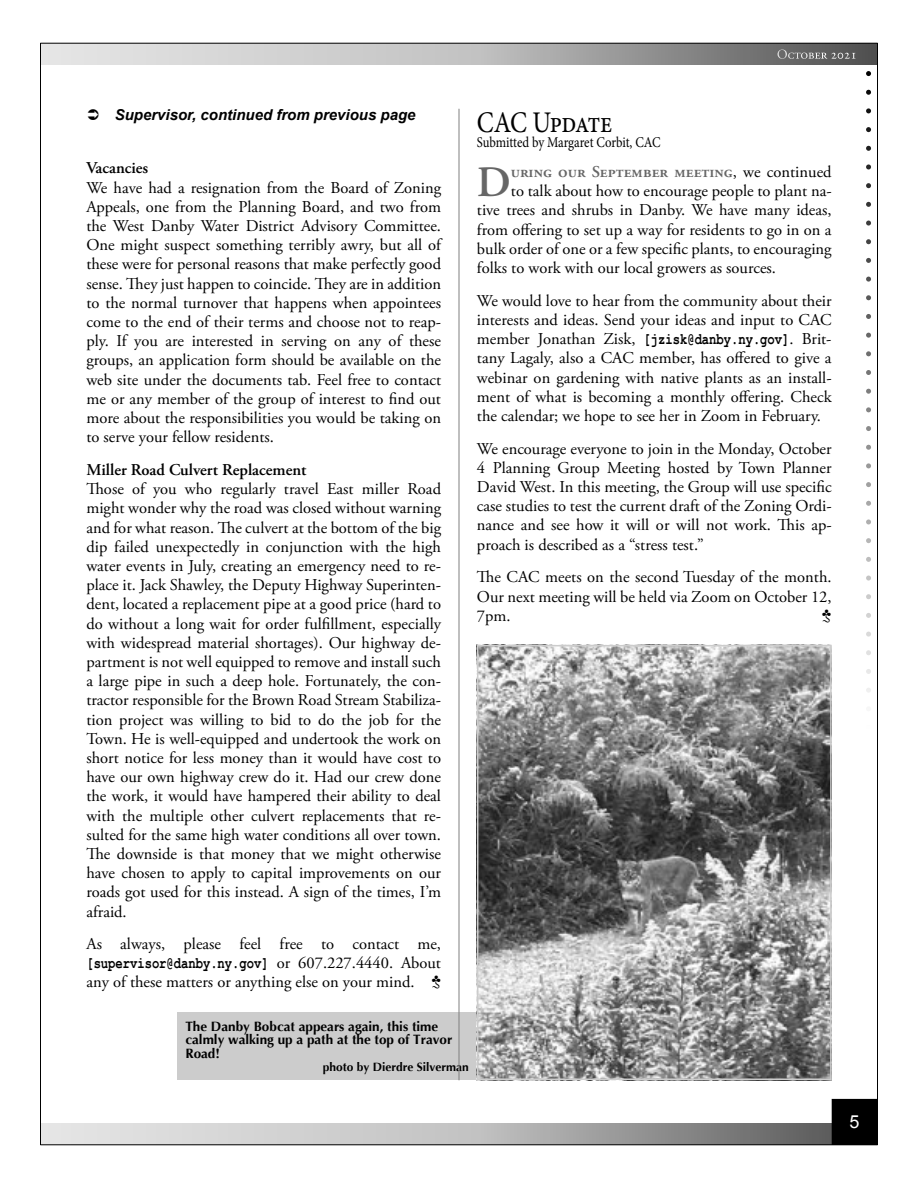
<style>
.page{position:relative;width:918px;height:1188px;background:#fff}
.page>*{position:absolute;margin:0;border:0;box-sizing:border-box;transform-origin:0 0}
.t1{font:600 43.35px "Adobe Garamond Pro";color:#666}
.t2{font:30px "Minion Pro";letter-spacing:-.035em;color:#000;scale:.85 1}
.t3{font:18px "Arial";color:#fff}
.t4{font:16.5px/19.2px "Adobe Garamond Pro";color:#000;text-align:justify}
.t5{font:600 16.5px "Adobe Garamond Pro";color:#000}
.t6{font:600 16.5px "Adobe Garamond Pro";color:#666}
.t7{font:700 16.2px "Courier New";color:#000;scale:.75 1}
.t8{font:italic 700 15px "Arial";color:#000}
.t9{font:15px "Minion Pro";letter-spacing:-.015em;color:#000;scale:.85 1}
.t10{font:700 13.5px/13.5px "Optima";color:#000}
.t11{font:700 12px "Optima";color:#000}
.s1{font-weight:400;color:#000}
.s2{font-family:"Adobe Garamond Pro";font-weight:400;font-size:16.5px}
.s3{font-family:"Courier New";font-weight:700;font-size:16.2px}
</style>
<div class="page">
<div style="left:177px;top:1012px;width:300px;height:68px;background:#ccc"></div>
<svg style="left:42px;top:1123px;width:790px;height:20px;background:#b4b4b4"></svg>
<svg style="left:42px;top:45px;width:834px;height:20px;background:#b3b3b3"></svg>
<div style="left:832px;top:1099px;width:44px;height:44px;background:#000"></div>
<svg style="left:777px;top:49px;width:79px;height:10px"></svg>
<svg style="left:866px;top:688px;width:5px;height:4px"></svg>
<svg style="left:866px;top:669px;width:5px;height:5px"></svg>
<svg style="left:866px;top:650px;width:5px;height:5px"></svg>
<svg style="left:866px;top:632px;width:5px;height:5px"></svg>
<svg style="left:866px;top:613px;width:5px;height:5px"></svg>
<svg style="left:866px;top:594px;width:5px;height:5px"></svg>
<svg style="left:866px;top:576px;width:5px;height:5px"></svg>
<svg style="left:866px;top:557px;width:5px;height:5px"></svg>
<svg style="left:866px;top:538px;width:5px;height:5px"></svg>
<svg style="left:866px;top:519px;width:5px;height:5px"></svg>
<svg style="left:866px;top:501px;width:5px;height:5px"></svg>
<svg style="left:866px;top:482px;width:5px;height:5px"></svg>
<svg style="left:866px;top:463px;width:5px;height:5px"></svg>
<svg style="left:866px;top:445px;width:5px;height:5px"></svg>
<svg style="left:866px;top:426px;width:5px;height:5px"></svg>
<svg style="left:866px;top:407px;width:5px;height:5px"></svg>
<svg style="left:866px;top:389px;width:5px;height:5px"></svg>
<svg style="left:866px;top:370px;width:5px;height:5px"></svg>
<svg style="left:866px;top:351px;width:5px;height:5px"></svg>
<svg style="left:866px;top:333px;width:5px;height:5px"></svg>
<svg style="left:866px;top:314px;width:5px;height:5px"></svg>
<svg style="left:866px;top:295px;width:5px;height:5px"></svg>
<svg style="left:866px;top:277px;width:5px;height:5px"></svg>
<svg style="left:866px;top:258px;width:5px;height:5px"></svg>
<svg style="left:866px;top:239px;width:5px;height:5px"></svg>
<svg style="left:866px;top:221px;width:5px;height:5px"></svg>
<svg style="left:866px;top:202px;width:5px;height:5px"></svg>
<svg style="left:866px;top:183px;width:5px;height:5px"></svg>
<svg style="left:866px;top:164px;width:5px;height:5px"></svg>
<svg style="left:866px;top:146px;width:5px;height:5px"></svg>
<svg style="left:866px;top:127px;width:5px;height:5px"></svg>
<svg style="left:866px;top:108px;width:5px;height:5px"></svg>
<svg style="left:866px;top:90px;width:5px;height:5px"></svg>
<svg style="left:866px;top:71px;width:5px;height:5px"></svg>
<hr style="left:459px;top:109px;width:1px;height:971px;background:#808080">
<svg style="left:477px;top:645px;width:355px;height:435px;background:#888"></svg>
<p class="t8" style="left:86px;top:109px;width:331px">➲ Supervisor, continued from previous page</p>
<h2 class="t2" style="left:477px;top:110px;width:161px">CAC Update</h2>
<p class="t9" style="left:477px;top:136px;width:218px">Submitted by Margaret Corbit, CAC</p>
<h1 class="t1" style="left:477px;top:165px;width:35px">D</h1>
<p class="t6" style="left:511px;top:165px;width:322px">URING OUR SEPTEMBER MEETING<span class="s1">, we continued</span></p>
<p class="t5" style="left:86px;top:161px;width:63px">Vacancies</p>
<p class="t4" style="left:86px;top:179px;width:356px">We have had a resignation from the Board of Zoning Appeals, one from the Planning Board, and two from the West Danby Water District Advisory Committee.<br>One might suspect something terribly awry, but all of these were for personal reasons that make perfectly good sense. They just happen to coincide. They are in addition to the normal turnover that happens when appointees come to the end of their terms and choose not to reap&shy;ply. If you are interested in serving on any of these groups, an application form should be available on the web site under the documents tab. Feel free to contact me or any member of the group of interest to find out more about the responsibilities you would be taking on to serve your fellow residents.</p>
<p class="t5" style="left:86px;top:463px;width:222px">Miller Road Culvert Replacement</p>
<p class="t4" style="left:86px;top:481px;width:356px">Those of you who regularly travel East miller Road might wonder why the road was closed without warning and for what reason. The culvert at the bottom of the big dip failed unexpectedly in conjunction with the high water events in July, creating an emergency need to re&shy;place it. Jack Shawley, the Deputy Highway Superinten&shy;dent, located a replacement pipe at a good price (hard to do without a long wait for order fulfillment, especially with widespread material shortages). Our highway de&shy;partment is not well equipped to remove and install such a large pipe in such a deep hole. Fortunately, the con&shy;tractor responsible for the Brown Road Stream Stabiliza&shy;tion project was willing to bid to do the job for the Town. He is well-equipped and undertook the work on short notice for less money than it would have cost to have our own highway crew do it. Had our crew done the work, it would have hampered their ability to deal with the multiple other culvert replacements that re&shy;sulted for the same high water conditions all over town.<br>The downside is that money that we might otherwise have chosen to apply to capital improvements on our roads got used for this instead. A sign of the times, I’m afraid.</p>
<p class="t4" style="left:86px;top:936px;width:356px">As always, please feel free to contact me,</p>
<p class="t7" style="left:86px;top:958px;width:474px">[supervisor@danby.ny.gov] <span class="s2">or 607.227.4440. About</span></p>
<p class="t4" style="left:86px;top:974px;width:330px">any of these matters or anything else on your mind.</p>
<p class="t4" style="left:511px;top:183px;width:322px">to talk about how to encourage people to plant na-</p>
<p class="t4" style="left:477px;top:202px;width:356px">tive trees and shrubs in Danby. We have many ideas,</p>
<p class="t4" style="left:477px;top:221px;width:356px">from offering to set up a way for residents to go in on a</p>
<p class="t4" style="left:477px;top:241px;width:356px">bulk order of one or a few specific plants, to encouraging</p>
<p class="t4" style="left:477px;top:260px;width:301px">folks to work with our local growers as sources.</p>
<p class="t4" style="left:477px;top:292px;width:356px">We would love to hear from the community about their interests and ideas. Send your ideas and input to CAC member Jonathan Zisk, <span class="s3">[jzisk@danby.ny.gov]</span>. Brit&shy;tany Lagaly, also a CAC member, has offered to give a webinar on gardening with native plants as an install&shy;ment of what is becoming a monthly offering. Check the calendar; we hope to see her in Zoom in February.</p>
<p class="t4" style="left:477px;top:440px;width:356px">We encourage everyone to join in the Monday, October 4 Planning Group Meeting hosted by Town Planner David West. In this meeting, the Group will use specific case studies to test the current draft of the Zoning Ordi&shy;nance and see how it will or will not work. This ap&shy;proach is described as a “stress test.”</p>
<p class="t4" style="left:477px;top:569px;width:356px">The CAC meets on the second Tuesday of the month.<br>Our next meeting will be held via Zoom on October 12, 7pm.</p>
<p class="t10" style="left:185px;top:1020px;width:268px">The Danby Bobcat appears again, this time calmly walking up a path at the top of Travor<br>Road!</p>
<p class="t11" style="left:323px;top:1060px;width:148px">photo by Dierdre Silverman</p>
<p class="t3" style="left:850px;top:1115px;width:12px">5</p>
</div>
